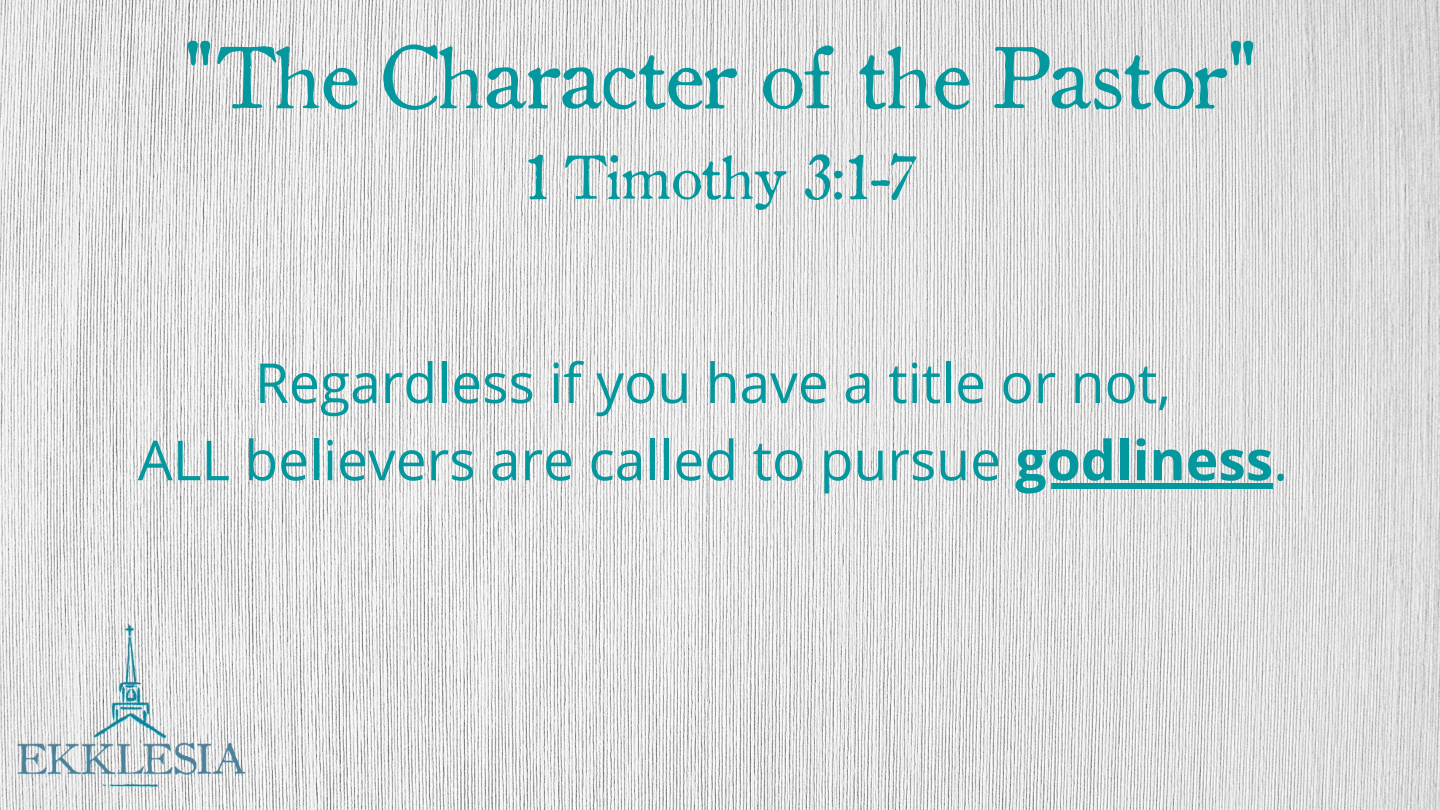
<style>
.page{position:relative;width:1440px;height:810px;background:#fff}
.page>*{position:absolute;margin:0;border:0;box-sizing:border-box;transform-origin:0 0}
.t1{font:85px "Old Style 1 HPLHS";color:#03989e}
.t2{font:60px "Old Style 1 HPLHS";color:#03989e}
.t3{font:55.2px/77.2px "Open Sans";color:#03989e;text-align:center}
.s1{font-weight:700}
</style>
<div class="page">
<img style="left:0;top:0;width:1440px;height:810px">
<div style="left:1015px;top:483px;width:258px;height:5px;background:#03989e"></div>
<h1 class="t1" style="left:182px;top:14px;width:1077px">"The Character of the Pastor"</h1>
<p class="t2" style="left:525px;top:133px;width:391px">1 Timothy 3:1-7</p>
<p class="t3" style="left:138px;top:343px;width:1152px">Regardless if you have a title or not,<br>ALL believers are called to pursue <span class="s1">godliness</span>.</p>
</div>
